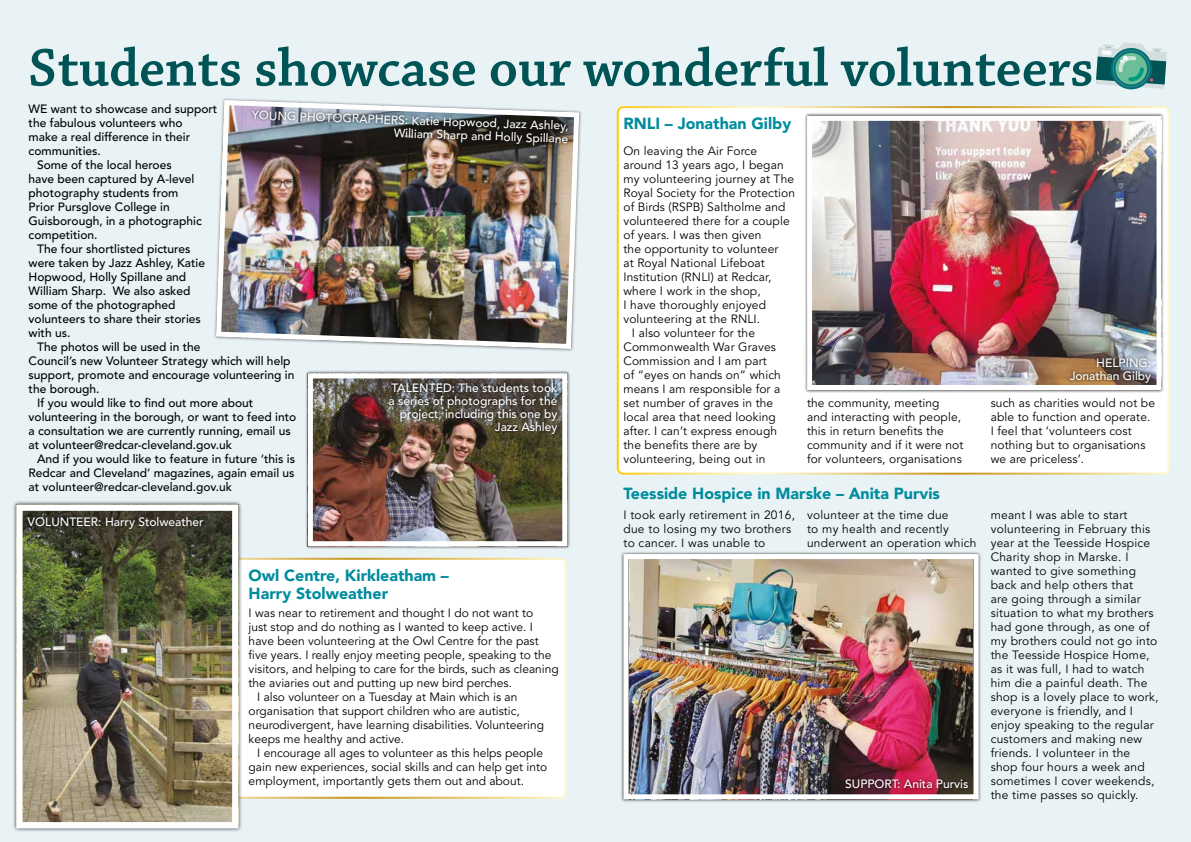
<style>
.page{position:relative;width:1191px;height:842px;background:#e9f3f6}
.page>*{position:absolute;margin:0;border:0;box-sizing:border-box;transform-origin:0 0}
.t1{font:600 56px "Chaparral Pro";letter-spacing:-.005em;color:#005456}
.t2{font:900 16px/18px "Avenir LT Std";color:#008c9d}
.t3{font:12px/14px "Avenir LT Std";letter-spacing:.01em;color:#000}
.t4{font:500 12px "Avenir LT Std";color:#000}
.t5{font:500 12px/13px "Avenir LT Std";color:#fff;text-align:right}
</style>
<div class="page">
<svg style="left:1096px;top:43px;width:70px;height:47px"></svg>
<div style="left:305px;top:370px;width:265px;height:179px;background:#000;opacity:.75"></div>
<img style="left:314px;top:379px;width:247px;height:161px">
<div style="left:308px;top:373px;width:259px;height:173px;border:5px solid #fff"></div>
<img style="left:214px;top:98px;width:368px;height:253px">
<div style="left:31px;top:559px;width:534px;height:239px;background:#fff;border-radius:5px"></div>
<div style="left:30px;top:558px;width:536px;height:241px;border:2px solid #fff;border-radius:5px"></div>
<div style="left:12px;top:500px;width:230px;height:332px;background:#000;opacity:.75"></div>
<img style="left:23px;top:511px;width:208px;height:310px">
<div style="left:16px;top:504px;width:222px;height:324px;border:6px solid #fff"></div>
<div style="left:249px;top:108px;width:322px;height:40px;background:#000;opacity:.75"></div>
<div style="left:618px;top:107px;width:550px;height:367px;background:#fff;border-radius:6px"></div>
<div style="left:617px;top:106px;width:552px;height:369px;border:2px solid #fff;border-radius:6px"></div>
<div style="left:620px;top:551px;width:361px;height:251px;background:#000;opacity:.75"></div>
<img style="left:629px;top:560px;width:343px;height:233px">
<div style="left:623px;top:554px;width:355px;height:245px;border:5px solid #fff"></div>
<div style="left:804px;top:113px;width:360px;height:280px;background:#000;opacity:.75"></div>
<img style="left:813px;top:122px;width:342px;height:262px">
<div style="left:807px;top:116px;width:354px;height:274px;border:5px solid #fff"></div>
<div style="left:1067px;top:355px;width:87px;height:30px;background:#000;opacity:.75"></div>
<div style="left:843px;top:777px;width:127px;height:15px;background:#000;opacity:.75"></div>
<div style="left:386px;top:380px;width:174px;height:56px;background:#000;opacity:.75"></div>
<div style="left:25px;top:514px;width:181px;height:18px;background:#000;opacity:.75"></div>
<h1 class="t1" style="left:28px;top:36px;width:1067px">Students showcase our wonderful volunteers</h1>
<p class="t4" style="left:29px;top:102px;width:190px">WE want to showcase and support</p>
<p class="t4" style="left:29px;top:116px;width:155px">the fabulous volunteers who</p>
<p class="t4" style="left:29px;top:130px;width:163px">make a real difference in their</p>
<p class="t4" style="left:29px;top:144px;width:74px">communities.</p>
<p class="t4" style="left:37px;top:158px;width:136px">Some of the local heroes</p>
<p class="t4" style="left:29px;top:172px;width:167px">have been captured by A-level</p>
<p class="t4" style="left:29px;top:186px;width:151px">photography students from</p>
<p class="t4" style="left:29px;top:200px;width:143px">Prior Pursglove College in</p>
<p class="t4" style="left:29px;top:214px;width:175px">Guisborough, in a photographic</p>
<p class="t4" style="left:29px;top:228px;width:70px">competition.</p>
<p class="t4" style="left:37px;top:242px;width:155px">The four shortlisted pictures</p>
<p class="t4" style="left:29px;top:256px;width:178px">were taken by Jazz Ashley, Katie</p>
<p class="t4" style="left:29px;top:270px;width:159px">Hopwood, Holly Spillane and</p>
<p class="t4" style="left:29px;top:284px;width:163px">William Sharp. We also asked</p>
<p class="t4" style="left:29px;top:298px;width:148px">some of the photographed</p>
<p class="t4" style="left:29px;top:312px;width:174px">volunteers to share their stories</p>
<p class="t4" style="left:29px;top:326px;width:43px">with us.</p>
<p class="t4" style="left:37px;top:340px;width:165px">The photos will be used in the</p>
<p class="t4" style="left:29px;top:354px;width:263px">Council’s new Volunteer Strategy which will help</p>
<p class="t4" style="left:29px;top:368px;width:267px">support, promote and encourage volunteering in</p>
<p class="t4" style="left:29px;top:382px;width:72px">the borough.</p>
<p class="t4" style="left:37px;top:396px;width:218px">If you would like to find out more about</p>
<p class="t4" style="left:29px;top:410px;width:269px">volunteering in the borough, or want to feed into</p>
<p class="t4" style="left:29px;top:424px;width:264px">a consultation we are currently running, email us</p>
<p class="t4" style="left:29px;top:438px;width:205px">at volunteer@redcar-cleveland.gov.uk</p>
<p class="t4" style="left:37px;top:452px;width:259px">And if you would like to feature in future ‘this is</p>
<p class="t4" style="left:29px;top:466px;width:267px">Redcar and Cleveland’ magazines, again email us</p>
<p class="t4" style="left:29px;top:480px;width:205px">at volunteer@redcar-cleveland.gov.uk</p>
<p class="t5" style="left:252px;top:109px;width:318px;rotate:2deg">YOUNG PHOTOGRAPHERS: Katie Hopwood, Jazz Ashley,<br>William Sharp and Holly Spillane</p>
<h2 class="t2" style="left:623px;top:114px;width:169px">RNLI – Jonathan Gilby</h2>
<p class="t3" style="left:623px;top:144px;width:135px">On leaving the Air Force</p>
<p class="t3" style="left:623px;top:158px;width:162px">around 13 years ago, I began</p>
<p class="t3" style="left:623px;top:172px;width:172px">my volunteering journey at The</p>
<p class="t3" style="left:623px;top:186px;width:173px">Royal Society for the Protection</p>
<p class="t3" style="left:623px;top:200px;width:164px">of Birds (RSPB) Saltholme and</p>
<p class="t3" style="left:623px;top:214px;width:168px">volunteered there for a couple</p>
<p class="t3" style="left:623px;top:228px;width:139px">of years. I was then given</p>
<p class="t3" style="left:623px;top:242px;width:156px">the opportunity to volunteer</p>
<p class="t3" style="left:623px;top:256px;width:143px">at Royal National Lifeboat</p>
<p class="t3" style="left:623px;top:270px;width:149px">Institution (RNLI) at Redcar,</p>
<p class="t3" style="left:623px;top:284px;width:139px">where I work in the shop,</p>
<p class="t3" style="left:623px;top:298px;width:144px">I have thoroughly enjoyed</p>
<p class="t3" style="left:623px;top:312px;width:138px">volunteering at the RNLI.</p>
<p class="t3" style="left:632px;top:326px;width:125px">I also volunteer for the</p>
<p class="t3" style="left:623px;top:340px;width:154px">Commonwealth War Graves</p>
<p class="t3" style="left:623px;top:354px;width:145px">Commission and I am part</p>
<p class="t3" style="left:623px;top:368px;width:159px">of “eyes on hands on” which</p>
<p class="t3" style="left:623px;top:382px;width:158px">means I am responsible for a</p>
<p class="t3" style="left:623px;top:396px;width:151px">set number of graves in the</p>
<p class="t3" style="left:623px;top:410px;width:154px">local area that need looking</p>
<p class="t3" style="left:623px;top:424px;width:155px">after. I can’t express enough</p>
<p class="t3" style="left:623px;top:438px;width:135px">the benefits there are by</p>
<p class="t3" style="left:623px;top:452px;width:143px">volunteering, being out in</p>
<p class="t5" style="left:1069px;top:356px;width:83px">HELPING:<br>Jonathan Gilby</p>
<p class="t5" style="left:388px;top:381px;width:170px">TALENTED: The students took a series of photographs for the project, including this one by<br>Jazz Ashley</p>
<p class="t3" style="left:807px;top:396px;width:158px">the community, meeting<br>and interacting with people, this in return benefits the community and if it were not for volunteers, organisations</p>
<p class="t3" style="left:990px;top:396px;width:166px">such as charities would not be able to function and operate.<br>I feel that ‘volunteers cost nothing but to organisations we are priceless’.</p>
<h2 class="t2" style="left:623px;top:484px;width:318px">Teesside Hospice in Marske – Anita Purvis</h2>
<p class="t5" style="left:28px;top:516px;width:178px">VOLUNTEER: Harry Stolweather</p>
<h2 class="t2" style="left:249px;top:567px;width:202px">Owl Centre, Kirkleatham –<br>Harry Stolweather</h2>
<p class="t3" style="left:249px;top:606px;width:286px">I was near to retirement and thought I do not want to</p>
<p class="t3" style="left:249px;top:620px;width:286px">just stop and do nothing as I wanted to keep active. I</p>
<p class="t3" style="left:249px;top:634px;width:291px">have been volunteering at the Owl Centre for the past</p>
<p class="t3" style="left:249px;top:648px;width:304px">five years. I really enjoy meeting people, speaking to the</p>
<p class="t3" style="left:249px;top:662px;width:312px">visitors, and helping to care for the birds, such as cleaning</p>
<p class="t3" style="left:249px;top:676px;width:265px">the aviaries out and putting up new bird perches.</p>
<p class="t3" style="left:257px;top:690px;width:262px">I also volunteer on a Tuesday at Main which is an</p>
<p class="t3" style="left:249px;top:704px;width:273px">organisation that support children who are autistic,</p>
<p class="t3" style="left:249px;top:718px;width:297px">neurodivergent, have learning disabilities. Volunteering</p>
<p class="t3" style="left:249px;top:732px;width:157px">keeps me healthy and active.</p>
<p class="t3" style="left:257px;top:746px;width:287px">I encourage all ages to volunteer as this helps people</p>
<p class="t3" style="left:249px;top:760px;width:300px">gain new experiences, social skills and can help get into</p>
<p class="t3" style="left:249px;top:774px;width:277px">employment, importantly gets them out and about.</p>
<p class="t3" style="left:623px;top:508px;width:173px">I took early retirement in 2016, due to losing my two brothers to cancer. I was unable to</p>
<p class="t3" style="left:990px;top:508px;width:169px">meant I was able to start volunteering in February this year at the Teesside Hospice<br>Charity shop in Marske. I wanted to give something back and help others that<br>are going through a similar situation to what my brothers had gone through, as one of my brothers could not go into the Teesside Hospice Home, as it was full, I had to watch him die a painful death. The shop is a lovely place to work, everyone is friendly, and I enjoy speaking to the regular customers and making new friends. I volunteer in the shop four hours a week and sometimes I cover weekends, the time passes so quickly.</p>
<p class="t3" style="left:807px;top:508px;width:171px">volunteer at the time due<br>to my health and recently underwent an operation which</p>
<p class="t5" style="left:845px;top:778px;width:125px">SUPPORT: Anita Purvis</p>
</div>
